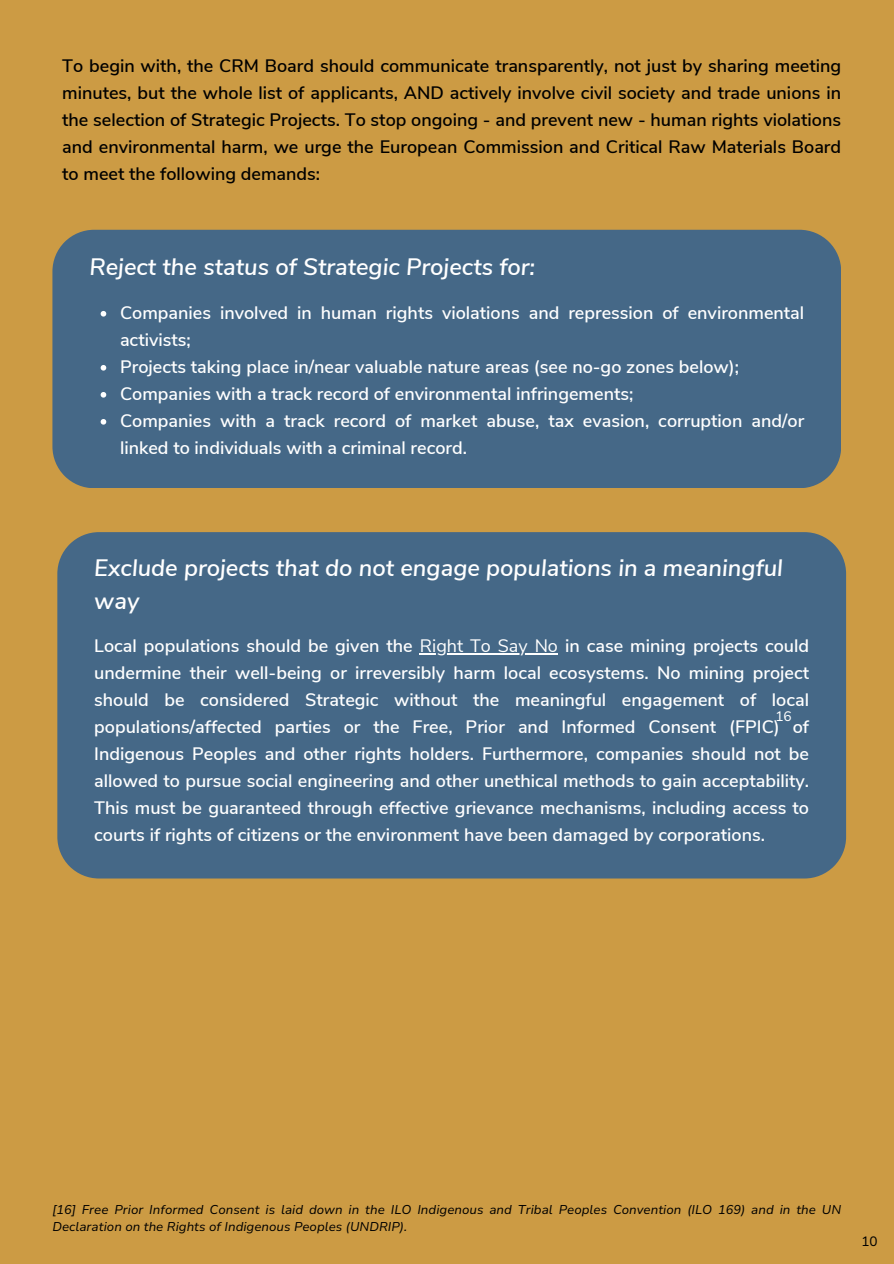
<style>
.page{position:relative;width:894px;height:1264px;background:#fff}
.page>*{position:absolute;margin:0;border:0;box-sizing:border-box;transform-origin:0 0}
.t1{font:italic 600 23.7px/32.7px "Nunito Sans";color:#fff}
.t2{font:600 18px/27px "Nunito Sans";color:#fff}
.t3{font:600 18px/27px "Nunito Sans";color:#000;text-align:justify}
.t4{font:13.65px "Nunito Sans 10 pt";color:#fff}
.t5{font:13.5px "Nunito Sans 10 pt";color:#000}
.t6{font:italic 12.75px/17px "Nunito Sans 10 pt";color:#000}
.s1{font-weight:400}
</style>
<div class="page">
<div style="left:0;top:0;width:893px;height:1263px;background:#cc9b44"></div>
<div style="left:52px;top:230px;width:789px;height:258px;background:#456887"></div>
<div style="left:57px;top:532px;width:788px;height:346px;background:#456887"></div>
<svg style="left:101px;top:311px;width:5px;height:5px"></svg>
<svg style="left:101px;top:365px;width:5px;height:5px"></svg>
<svg style="left:101px;top:392px;width:5px;height:5px"></svg>
<svg style="left:101px;top:419px;width:5px;height:5px"></svg>
<hr style="left:420px;top:653px;width:138px;height:1px;background:#fff">
<p class="t3" style="left:62px;top:53px;width:780px">To begin with, the CRM Board should communicate transparently, not just by sharing meeting minutes, but the whole list of applicants, AND actively involve civil society and trade unions in the selection of Strategic Projects. To stop ongoing - and prevent new - human rights violations and environmental harm, we urge the European Commission and Critical Raw Materials Board to meet the following demands:</p>
<h1 class="t1" style="left:89px;top:251px;width:447px">Reject the status of Strategic Projects for:</h1>
<p class="t2" style="left:120px;top:299px;width:685px">Companies involved in human rights violations and repression of environmental activists;<br>Projects taking place in/near valuable nature areas (see no-go zones below); Companies with a track record of environmental infringements;<br>Companies with a track record of market abuse, tax evasion, corruption and/or linked to individuals with a criminal record.</p>
<h1 class="t1" style="left:94px;top:552px;width:690px">Exclude projects that do not engage populations in a meaningful way</h1>
<p class="t2" style="left:94px;top:632px;width:716px;text-align:justify">Local populations should be given the <span class="s1">Right To Say No</span> in case mining projects could undermine their well-being or irreversibly harm local ecosystems. No mining project should be considered Strategic without the meaningful engagement of local populations/affected parties or the Free, Prior and Informed Consent (FPIC) of Indigenous Peoples and other rights holders. Furthermore, companies should not be allowed to pursue social engineering and other unethical methods to gain acceptability.<br>This must be guaranteed through effective grievance mechanisms, including access to courts if rights of citizens or the environment have been damaged by corporations.</p>
<p class="t4" style="left:775px;top:707px;width:18px">16</p>
<p class="t6" style="left:52px;top:1200px;width:790px">[16] Free Prior Informed Consent is laid down in the ILO Indigenous and Tribal Peoples Convention (ILO 169) and in the UN<br>Declaration on the Rights of Indigenous Peoples (UNDRIP).</p>
<p class="t5" style="left:861px;top:1231px;width:18px">10</p>
</div>
